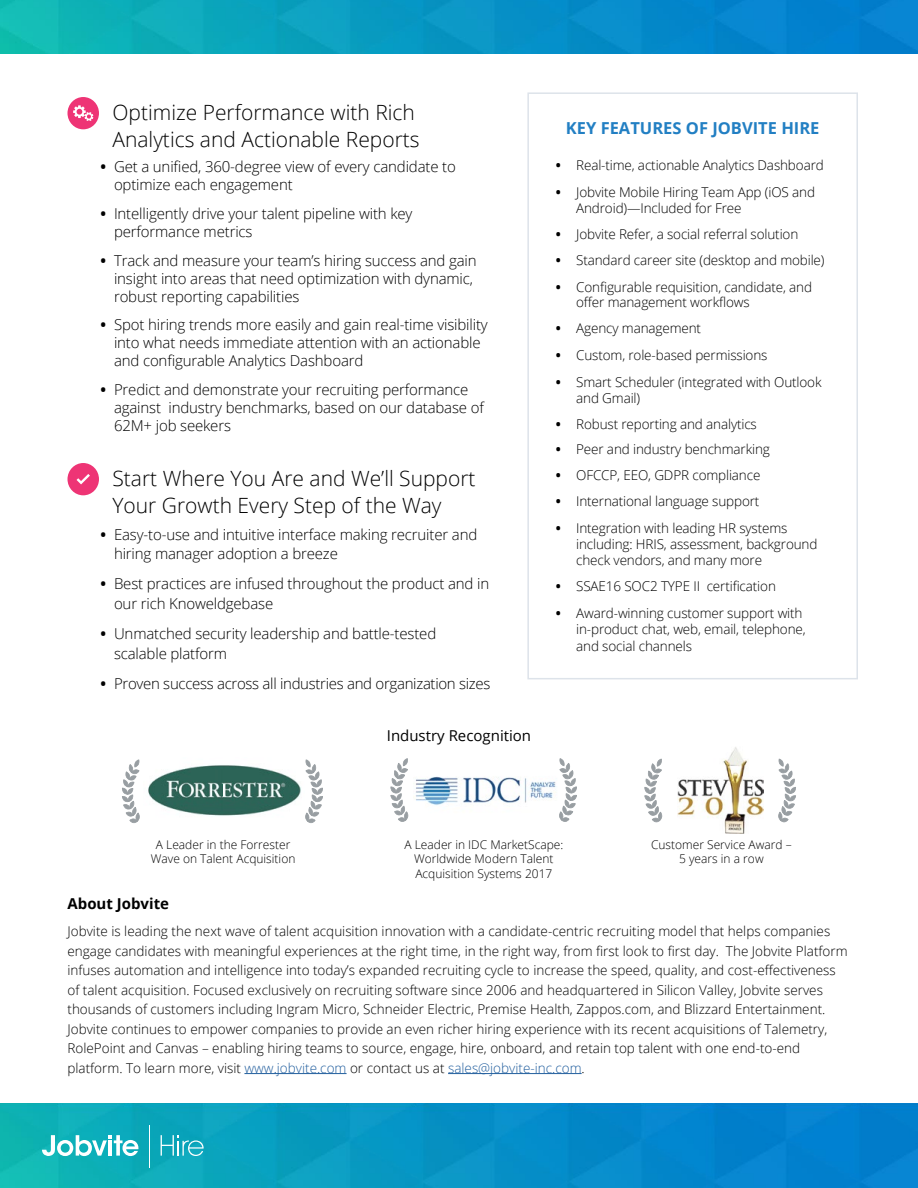
<style>
.page{position:relative;width:918px;height:1188px;background:#fff}
.page>*{position:absolute;margin:0;border:0;box-sizing:border-box;transform-origin:0 0}
.t1{font:300 21px/27px "Open Sans";color:#000}
.t2{font:700 16.5px "Open Sans";color:#227fc3}
.t3{font:300 15px/18px "Open Sans";letter-spacing:-.01em;color:#000}
.t4{font:15px "Open Sans";color:#000}
.t5{font:700 15px "Open Sans";color:#000}
.t6{font:300 13.5px/19.5px "Open Sans";color:#000}
.t7{font:300 12px/14.4px "Open Sans";color:#000;text-align:center}
.s1{font-weight:700}
.s2{color:#215e9e}
</style>
<div class="page">
<img style="left:0;top:1104px;width:918px;height:84px">
<svg style="left:42px;top:1135px;width:97px;height:21px"></svg>
<hr style="left:149px;top:1125px;width:1px;height:42px;background:#fff">
<svg style="left:161px;top:1135px;width:43px;height:21px"></svg>
<img style="left:0;top:0;width:918px;height:54px">
<div style="left:67px;top:97px;width:32px;height:32px;background:#ee3475;border-radius:50%"></div>
<svg style="left:73px;top:105px;width:20px;height:16px"></svg>
<div style="left:67px;top:463px;width:32px;height:32px;background:#ee3475;border-radius:50%"></div>
<svg style="left:77px;top:474px;width:13px;height:10px"></svg>
<div style="left:527px;top:92px;width:331px;height:587px;border:2px solid #dde3ea"></div>
<svg style="left:122px;top:759px;width:18px;height:64px"></svg>
<svg style="left:305px;top:759px;width:18px;height:64px"></svg>
<img style="left:148px;top:765px;width:153px;height:51px">
<img style="left:415px;top:776px;width:141px;height:29px">
<svg style="left:390px;top:758px;width:18px;height:64px"></svg>
<svg style="left:559px;top:758px;width:18px;height:64px"></svg>
<svg style="left:644px;top:759px;width:18px;height:63px"></svg>
<svg style="left:778px;top:759px;width:18px;height:63px"></svg>
<img style="left:677px;top:747px;width:86px;height:86px">
<hr style="left:244px;top:1073px;width:103px;height:1px;background:#215e9e">
<hr style="left:448px;top:1073px;width:134px;height:1px;background:#215e9e">
<h1 class="t1" style="left:112px;top:99px;width:309px">Optimize Performance with Rich<br>Analytics and Actionable Reports</h1>
<p class="t3" style="left:114px;top:157px;width:343px;text-indent:-14px"><span class="s1">•</span> Get a unified, 360-degree view of every candidate to optimize each engagement</p>
<p class="t3" style="left:114px;top:204px;width:300px;text-indent:-14px"><span class="s1">•</span> Intelligently drive your talent pipeline with key performance metrics</p>
<p class="t3" style="left:114px;top:251px;width:364px;text-indent:-14px"><span class="s1">•</span> Track and measure your team’s hiring success and gain insight into areas that need optimization with dynamic, robust reporting capabilities</p>
<p class="t3" style="left:114px;top:316px;width:375px;text-indent:-14px"><span class="s1">•</span> Spot hiring trends more easily and gain real-time visibility into what needs immediate attention with an actionable and configurable Analytics Dashboard</p>
<p class="t3" style="left:114px;top:380px;width:371px;text-indent:-14px"><span class="s1">•</span> Predict and demonstrate your recruiting performance against industry benchmarks, based on our database of<br>62M+ job seekers</p>
<h1 class="t1" style="left:112px;top:465px;width:365px">Start Where You Are and We’ll Support<br>Your Growth Every Step of the Way</h1>
<p class="t3" style="left:114px;top:524px;width:365px;line-height:19.5px;text-indent:-14px"><span class="s1">•</span> Easy-to-use and intuitive interface making recruiter and hiring manager adoption a breeze</p>
<p class="t3" style="left:114px;top:574px;width:377px;line-height:19.5px;text-indent:-14px"><span class="s1">•</span> Best practices are infused throughout the product and in our rich Knoweldgebase</p>
<p class="t3" style="left:114px;top:624px;width:324px;line-height:19.5px;text-indent:-14px"><span class="s1">•</span> Unmatched security leadership and battle-tested scalable platform</p>
<p class="t3" style="left:100px;top:674px;width:391px"><span class="s1">•</span> Proven success across all industries and organization sizes</p>
<p class="t4" style="left:387px;top:726px;width:146px">Industry Recognition</p>
<p class="t2" style="left:566px;top:116px;width:255px">KEY FEATURES OF JOBVITE HIRE</p>
<p class="t6" style="left:556px;top:155px;width:269px"><span class="s1">•</span> Real-time, actionable Analytics Dashboard</p>
<p class="t6" style="left:576px;top:184px;width:240px;line-height:16.2px;text-indent:-20px"><span class="s1">•</span> Jobvite Mobile Hiring Team App (iOS and<br>Android)—Included for Free</p>
<p class="t6" style="left:556px;top:224px;width:244px"><span class="s1">•</span> Jobvite Refer, a social referral solution</p>
<p class="t6" style="left:556px;top:250px;width:270px"><span class="s1">•</span> Standard career site (desktop and mobile)</p>
<p class="t6" style="left:576px;top:279px;width:237px;line-height:15px;text-indent:-20px"><span class="s1">•</span> Configurable requisition, candidate, and offer management workflows</p>
<p class="t6" style="left:556px;top:318px;width:147px"><span class="s1">•</span> Agency management</p>
<p class="t6" style="left:556px;top:345px;width:213px"><span class="s1">•</span> Custom, role-based permissions</p>
<p class="t6" style="left:576px;top:373px;width:247px;line-height:16.2px;text-indent:-20px"><span class="s1">•</span> Smart Scheduler (integrated with Outlook and Gmail)</p>
<p class="t6" style="left:556px;top:414px;width:203px"><span class="s1">•</span> Robust reporting and analytics</p>
<p class="t6" style="left:556px;top:439px;width:215px"><span class="s1">•</span> Peer and industry benchmarking</p>
<p class="t6" style="left:556px;top:465px;width:206px"><span class="s1">•</span> OFCCP, EEO, GDPR compliance</p>
<p class="t6" style="left:556px;top:491px;width:205px"><span class="s1">•</span> International language support</p>
<p class="t6" style="left:576px;top:520px;width:243px;line-height:16.2px;text-indent:-20px"><span class="s1">•</span> Integration with leading HR systems including: HRIS, assessment, background check vendors, and many more</p>
<p class="t6" style="left:556px;top:576px;width:222px"><span class="s1">•</span> SSAE16 SOC2 TYPE II certification</p>
<p class="t6" style="left:576px;top:605px;width:231px;line-height:16.2px;text-indent:-20px"><span class="s1">•</span> Award-winning customer support with in-product chat, web, email, telephone, and social channels</p>
<p class="t7" style="left:151px;top:837px;width:146px">A Leader in the Forrester<br>Wave on Talent Acquisition</p>
<p class="t7" style="left:404px;top:837px;width:160px">A Leader in IDC MarketScape:<br>Worldwide Modern Talent<br>Acquisition Systems 2017</p>
<p class="t7" style="left:651px;top:837px;width:142px">Customer Service Award –<br>5 years in a row</p>
<p class="t5" style="left:68px;top:893px;width:103px">About Jobvite</p>
<p class="t6" style="left:68px;top:921px;width:782px">Jobvite is leading the next wave of talent acquisition innovation with a candidate-centric recruiting model that helps companies engage candidates with meaningful experiences at the right time, in the right way, from first look to first day. The Jobvite Platform infuses automation and intelligence into today’s expanded recruiting cycle to increase the speed, quality, and cost-effectiveness of talent acquisition. Focused exclusively on recruiting software since 2006 and headquartered in Silicon Valley, Jobvite serves thousands of customers including Ingram Micro, Schneider Electric, Premise Health, Zappos.com, and Blizzard Entertainment.<br>Jobvite continues to empower companies to provide an even richer hiring experience with its recent acquisitions of Talemetry, RolePoint and Canvas – enabling hiring teams to source, engage, hire, onboard, and retain top talent with one end-to-end platform. To learn more, visit <span class="s2">www.jobvite.com</span> or contact us at <span class="s2">sales@jobvite-inc.com</span>.</p>
</div>
